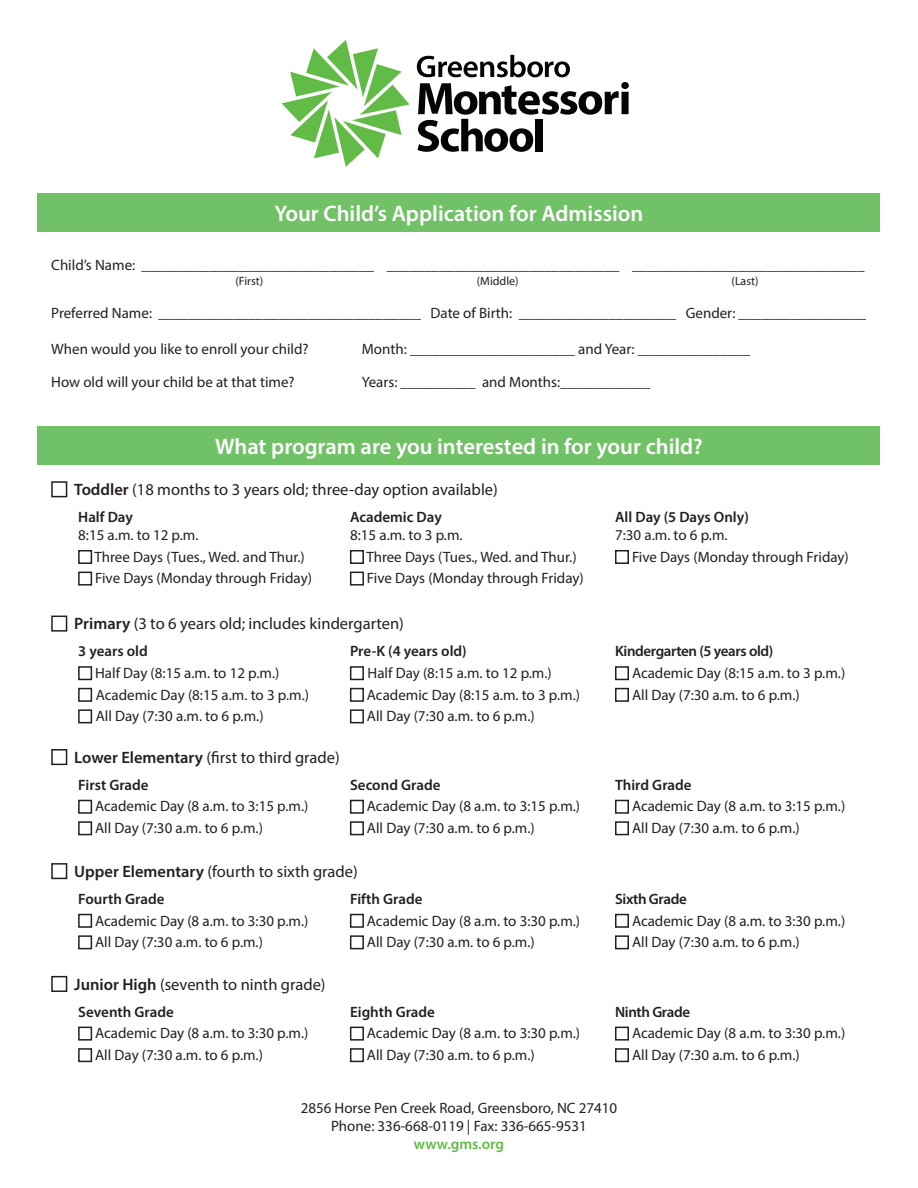
<style>
.page{position:relative;width:918px;height:1188px;background:#fff}
.page>*{position:absolute;margin:0;border:0;box-sizing:border-box;transform-origin:0 0}
.t1{font:600 22.5px "Myriad Pro";color:#fff}
.t2{font:16.5px "Myriad Pro";color:#231f20}
.t3{font:15px/21.6px "Myriad Pro";color:#231f20}
.t4{font:600 15px "Myriad Pro";color:#231f20}
.t5{font:600 15px "Myriad Pro";letter-spacing:-.025em;color:#231f20}
.t6{font:600 15px "Myriad Pro";color:#60bb46}
.t7{font:12px "Myriad Pro";color:#231f20}
.s1{font-weight:600}
</style>
<div class="page">
<div style="left:38px;top:194px;width:842px;height:38px;background:#71c167"></div>
<svg style="left:282px;top:40px;width:128px;height:127px"></svg>
<svg style="left:417px;top:55px;width:212px;height:97px"></svg>
<div style="left:536px;top:119px;width:7px;height:32px;background:#040503"></div>
<div style="left:38px;top:427px;width:842px;height:38px;background:#71c167"></div>
<div style="left:51px;top:481px;width:16px;height:16px;border:2px solid #231f20"></div>
<div style="left:78px;top:550px;width:14px;height:14px;border:2px solid #231f20"></div>
<div style="left:78px;top:572px;width:14px;height:14px;border:2px solid #231f20"></div>
<div style="left:350px;top:550px;width:14px;height:14px;border:2px solid #231f20"></div>
<div style="left:350px;top:572px;width:14px;height:14px;border:2px solid #231f20"></div>
<div style="left:615px;top:550px;width:14px;height:14px;border:2px solid #231f20"></div>
<div style="left:51px;top:616px;width:16px;height:16px;border:2px solid #231f20"></div>
<div style="left:78px;top:666px;width:14px;height:14px;border:2px solid #231f20"></div>
<div style="left:78px;top:688px;width:14px;height:14px;border:2px solid #231f20"></div>
<div style="left:78px;top:709px;width:14px;height:14px;border:2px solid #231f20"></div>
<div style="left:350px;top:666px;width:14px;height:14px;border:2px solid #231f20"></div>
<div style="left:350px;top:688px;width:14px;height:14px;border:2px solid #231f20"></div>
<div style="left:350px;top:709px;width:14px;height:14px;border:2px solid #231f20"></div>
<div style="left:615px;top:666px;width:14px;height:14px;border:2px solid #231f20"></div>
<div style="left:615px;top:688px;width:14px;height:14px;border:2px solid #231f20"></div>
<div style="left:51px;top:749px;width:16px;height:16px;border:2px solid #231f20"></div>
<div style="left:78px;top:800px;width:14px;height:14px;border:2px solid #231f20"></div>
<div style="left:78px;top:821px;width:14px;height:14px;border:2px solid #231f20"></div>
<div style="left:350px;top:800px;width:14px;height:14px;border:2px solid #231f20"></div>
<div style="left:350px;top:821px;width:14px;height:14px;border:2px solid #231f20"></div>
<div style="left:615px;top:800px;width:14px;height:14px;border:2px solid #231f20"></div>
<div style="left:615px;top:821px;width:14px;height:14px;border:2px solid #231f20"></div>
<div style="left:51px;top:863px;width:16px;height:16px;border:2px solid #231f20"></div>
<div style="left:78px;top:914px;width:14px;height:14px;border:2px solid #231f20"></div>
<div style="left:78px;top:935px;width:14px;height:14px;border:2px solid #231f20"></div>
<div style="left:350px;top:914px;width:14px;height:14px;border:2px solid #231f20"></div>
<div style="left:350px;top:935px;width:14px;height:14px;border:2px solid #231f20"></div>
<div style="left:615px;top:914px;width:14px;height:14px;border:2px solid #231f20"></div>
<div style="left:615px;top:935px;width:14px;height:14px;border:2px solid #231f20"></div>
<div style="left:51px;top:976px;width:16px;height:16px;border:2px solid #231f20"></div>
<div style="left:78px;top:1027px;width:14px;height:14px;border:2px solid #231f20"></div>
<div style="left:78px;top:1048px;width:14px;height:14px;border:2px solid #231f20"></div>
<div style="left:350px;top:1027px;width:14px;height:14px;border:2px solid #231f20"></div>
<div style="left:350px;top:1048px;width:14px;height:14px;border:2px solid #231f20"></div>
<div style="left:615px;top:1027px;width:14px;height:14px;border:2px solid #231f20"></div>
<div style="left:615px;top:1048px;width:14px;height:14px;border:2px solid #231f20"></div>
<h1 class="t1" style="left:275px;top:199px;width:370px">Your Child’s Application for Admission</h1>
<p class="t3" style="left:51px;top:254px;width:815px">Child’s Name: _______________________________ _______________________________ _______________________________</p>
<p class="t7" style="left:235px;top:273px;width:29px">(First)</p>
<p class="t7" style="left:477px;top:273px;width:43px">(Middle)</p>
<p class="t7" style="left:732px;top:273px;width:28px">(Last)</p>
<p class="t3" style="left:51px;top:302px;width:816px">Preferred Name: ___________________________________ Date of Birth: _____________________ Gender: _________________</p>
<p class="t3" style="left:51px;top:338px;width:259px">When would you like to enroll your child?</p>
<p class="t3" style="left:362px;top:338px;width:390px">Month: ______________________ and Year: _______________</p>
<p class="t3" style="left:51px;top:371px;width:245px">How old will your child be at that time?</p>
<p class="t3" style="left:362px;top:371px;width:290px">Years: __________ and Months:____________</p>
<h1 class="t1" style="left:215px;top:432px;width:489px">What program are you interested in for your child?</h1>
<p class="t2" style="left:74px;top:479px;width:425px"><span class="s1">Toddler</span> (18 months to 3 years old; three-day option available)</p>
<p class="t4" style="left:78px;top:508px;width:56px">Half Day</p>
<p class="t3" style="left:95px;top:524px;width:219px;text-indent:-16px">8:15 a.m. to 12 p.m.<br>Three Days (Tues., Wed. and Thur.)<br>Five Days (Monday through Friday)</p>
<p class="t4" style="left:350px;top:508px;width:93px">Academic Day</p>
<p class="t3" style="left:366px;top:524px;width:219px;text-indent:-16px">8:15 a.m. to 3 p.m.<br>Three Days (Tues., Wed. and Thur.)<br>Five Days (Monday through Friday)</p>
<p class="t4" style="left:615px;top:508px;width:135px">All Day (5 Days Only)</p>
<p class="t3" style="left:632px;top:524px;width:218px;text-indent:-17px">7:30 a.m. to 6 p.m.<br>Five Days (Monday through Friday)</p>
<p class="t2" style="left:74px;top:614px;width:331px"><span class="s1">Primary</span> (3 to 6 years old; includes kindergarten)</p>
<p class="t4" style="left:78px;top:642px;width:71px">3 years old</p>
<p class="t3" style="left:95px;top:662px;width:215px">Half Day (8:15 a.m. to 12 p.m.)<br>Academic Day (8:15 a.m. to 3 p.m.)<br>All Day (7:30 a.m. to 6 p.m.)</p>
<p class="t4" style="left:350px;top:642px;width:118px">Pre-K (4 years old)</p>
<p class="t3" style="left:367px;top:662px;width:215px">Half Day (8:15 a.m. to 12 p.m.)<br>Academic Day (8:15 a.m. to 3 p.m.)<br>All Day (7:30 a.m. to 6 p.m.)</p>
<p class="t2" style="left:74px;top:747px;width:267px"><span class="s1">Lower Elementary</span> (first to third grade)</p>
<p class="t4" style="left:78px;top:775px;width:72px">First Grade</p>
<p class="t3" style="left:95px;top:795px;width:215px">Academic Day (8 a.m. to 3:15 p.m.)<br>All Day (7:30 a.m. to 6 p.m.)</p>
<p class="t4" style="left:350px;top:775px;width:92px">Second Grade</p>
<p class="t3" style="left:367px;top:795px;width:215px">Academic Day (8 a.m. to 3:15 p.m.)<br>All Day (7:30 a.m. to 6 p.m.)</p>
<p class="t2" style="left:74px;top:861px;width:285px"><span class="s1">Upper Elementary</span> (fourth to sixth grade)</p>
<p class="t4" style="left:78px;top:889px;width:88px">Fourth Grade</p>
<p class="t3" style="left:95px;top:909px;width:215px">Academic Day (8 a.m. to 3:30 p.m.)<br>All Day (7:30 a.m. to 6 p.m.)</p>
<p class="t4" style="left:350px;top:889px;width:74px">Fifth Grade</p>
<p class="t3" style="left:367px;top:909px;width:215px">Academic Day (8 a.m. to 3:30 p.m.)<br>All Day (7:30 a.m. to 6 p.m.)</p>
<p class="t2" style="left:74px;top:974px;width:253px"><span class="s1">Junior High</span> (seventh to ninth grade)</p>
<p class="t4" style="left:78px;top:1002px;width:97px">Seventh Grade</p>
<p class="t3" style="left:95px;top:1022px;width:215px">Academic Day (8 a.m. to 3:30 p.m.)<br>All Day (7:30 a.m. to 6 p.m.)</p>
<p class="t4" style="left:350px;top:1002px;width:86px">Eighth Grade</p>
<p class="t3" style="left:367px;top:1022px;width:215px">Academic Day (8 a.m. to 3:30 p.m.)<br>All Day (7:30 a.m. to 6 p.m.)</p>
<p class="t5" style="left:615px;top:642px;width:160px">Kindergarten (5 years old)</p>
<p class="t3" style="left:632px;top:662px;width:215px">Academic Day (8:15 a.m. to 3 p.m.)<br>All Day (7:30 a.m. to 6 p.m.)</p>
<p class="t4" style="left:615px;top:775px;width:78px">Third Grade</p>
<p class="t3" style="left:632px;top:795px;width:215px">Academic Day (8 a.m. to 3:15 p.m.)<br>All Day (7:30 a.m. to 6 p.m.)</p>
<p class="t5" style="left:615px;top:889px;width:73px">Sixth Grade</p>
<p class="t3" style="left:632px;top:909px;width:215px">Academic Day (8 a.m. to 3:30 p.m.)<br>All Day (7:30 a.m. to 6 p.m.)</p>
<p class="t5" style="left:615px;top:1002px;width:76px">Ninth Grade</p>
<p class="t3" style="left:632px;top:1022px;width:215px">Academic Day (8 a.m. to 3:30 p.m.)<br>All Day (7:30 a.m. to 6 p.m.)</p>
<p class="t3" style="left:301px;top:1099px;width:318px;line-height:18px;text-align:center">2856 Horse Pen Creek Road, Greensboro, NC 27410<br>Phone: 336-668-0119 | Fax: 336-665-9531</p>
<p class="t6" style="left:414px;top:1135px;width:92px">www.gms.org</p>
</div>
